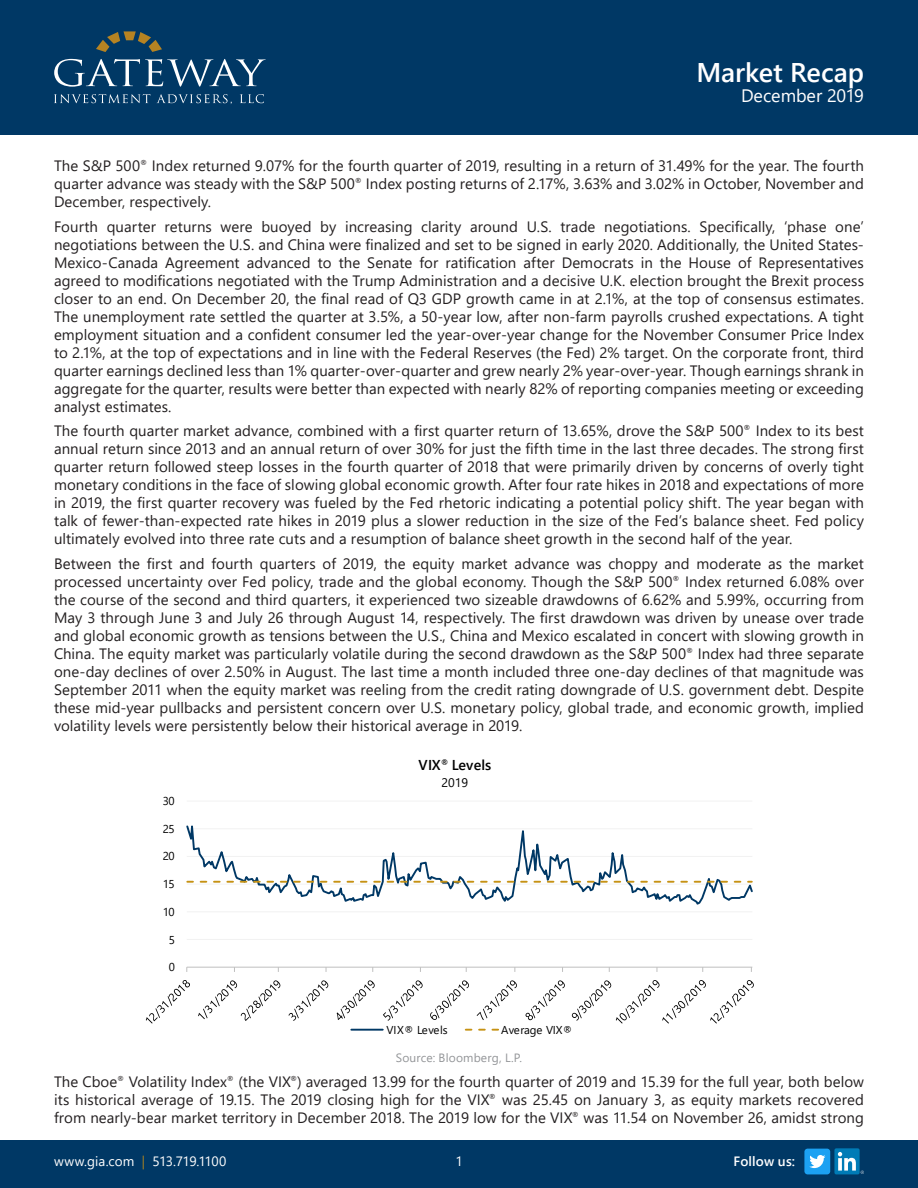
<style>
.page{position:relative;width:918px;height:1188px;background:#fff}
.page>*{position:absolute;margin:0;border:0;box-sizing:border-box;transform-origin:0 0}
.t1{font:600 27px "Segoe UI";letter-spacing:-.005em;color:#fff}
.t2{font:18px "Segoe UI";letter-spacing:-.005em;color:#fff}
.t3{font:15px/18px "Segoe UI";letter-spacing:.005em;color:#231f20;text-align:justify}
.t4{font:600 14.25px "Segoe UI";color:#000}
.t5{font:13.5px "Segoe UI";color:#fff}
.t6{font:600 13.5px "Segoe UI";letter-spacing:.01em;color:#fff}
.t7{font:12.45px "Segoe UI";color:#000}
.t8{font:12px "Segoe UI";letter-spacing:.015em;color:#939598}
.t9{font:11.4px "Segoe UI";letter-spacing:-.025em;color:#000}
.t10{font:11.4px "Segoe UI";letter-spacing:.01em;color:#000}
.s1{color:#ae841f}
</style>
<div class="page">
<div style="left:0;top:1140px;width:918px;height:48px;background:#003865"></div>
<div style="left:0;top:0;width:918px;height:135px;background:#003865"></div>
<svg style="left:54px;top:59px;width:212px;height:28px"></svg>
<svg style="left:96px;top:31px;width:66px;height:21px"></svg>
<svg style="left:54px;top:94px;width:96px;height:9px"></svg>
<svg style="left:157px;top:94px;width:75px;height:10px"></svg>
<svg style="left:240px;top:94px;width:24px;height:9px"></svg>
<div style="left:834px;top:1148px;width:26px;height:26px;background:#007bb6;border-radius:2px"></div>
<svg style="left:838px;top:1152px;width:26px;height:22px"></svg>
<div style="left:804px;top:1149px;width:26px;height:25px;background:#1ca1f2;border-radius:3px"></div>
<svg style="left:809px;top:1155px;width:16px;height:13px"></svg>
<hr style="left:187px;top:939px;width:565px;height:1px;background:#f2f2f2">
<hr style="left:187px;top:911px;width:565px;height:1px;background:#f2f2f2">
<hr style="left:187px;top:801px;width:565px;height:1px;background:#f2f2f2">
<hr style="left:187px;top:967px;width:565px;height:1px;background:#bfbfbf">
<svg style="left:186px;top:825px;width:567px;height:80px"></svg>
<svg style="left:187px;top:881px;width:565px;height:2px"></svg>
<svg style="left:146px;top:980px;width:608px;height:51px"></svg>
<p class="t1" style="left:697px;top:47px;width:169px">Market Recap</p>
<p class="t2" style="left:741px;top:79px;width:124px">December 2019</p>
<p class="t3" style="left:54px;top:155px;width:812px">The S&amp;P 500<sup>®</sup> Index returned 9.07% for the fourth quarter of 2019, resulting in a return of 31.49% for the year. The fourth quarter advance was steady with the S&amp;P 500<sup>®</sup> Index posting returns of 2.17%, 3.63% and 3.02% in October, November and December, respectively.</p>
<p class="t3" style="left:54px;top:216px;width:812px">Fourth quarter returns were buoyed by increasing clarity around U.S. trade negotiations. Specifically, ‘phase one’ negotiations between the U.S. and China were finalized and set to be signed in early 2020. Additionally, the United States-Mexico-Canada Agreement advanced to the Senate for ratification after Democrats in the House of Representatives agreed to modifications negotiated with the Trump Administration and a decisive U.K. election brought the Brexit process closer to an end. On December 20, the final read of Q3 GDP growth came in at 2.1%, at the top of consensus estimates.<br>The unemployment rate settled the quarter at 3.5%, a 50-year low, after non-farm payrolls crushed expectations. A tight employment situation and a confident consumer led the year-over-year change for the November Consumer Price Index to 2.1%, at the top of expectations and in line with the Federal Reserves (the Fed) 2% target. On the corporate front, third quarter earnings declined less than 1% quarter-over-quarter and grew nearly 2% year-over-year. Though earnings shrank in aggregate for the quarter, results were better than expected with nearly 82% of reporting companies meeting or exceeding analyst estimates.</p>
<p class="t3" style="left:54px;top:421px;width:812px">The fourth quarter market advance, combined with a first quarter return of 13.65%, drove the S&amp;P 500<sup>®</sup> Index to its best annual return since 2013 and an annual return of over 30% for just the fifth time in the last three decades. The strong first quarter return followed steep losses in the fourth quarter of 2018 that were primarily driven by concerns of overly tight monetary conditions in the face of slowing global economic growth. After four rate hikes in 2018 and expectations of more in 2019, the first quarter recovery was fueled by the Fed rhetoric indicating a potential policy shift. The year began with talk of fewer-than-expected rate hikes in 2019 plus a slower reduction in the size of the Fed’s balance sheet. Fed policy ultimately evolved into three rate cuts and a resumption of balance sheet growth in the second half of the year.</p>
<p class="t3" style="left:54px;top:553px;width:812px">Between the first and fourth quarters of 2019, the equity market advance was choppy and moderate as the market processed uncertainty over Fed policy, trade and the global economy. Though the S&amp;P 500<sup>®</sup> Index returned 6.08% over the course of the second and third quarters, it experienced two sizeable drawdowns of 6.62% and 5.99%, occurring from May 3 through June 3 and July 26 through August 14, respectively. The first drawdown was driven by unease over trade and global economic growth as tensions between the U.S., China and Mexico escalated in concert with slowing growth in China. The equity market was particularly volatile during the second drawdown as the S&amp;P 500<sup>®</sup> Index had three separate one-day declines of over 2.50% in August. The last time a month included three one-day declines of that magnitude was September 2011 when the equity market was reeling from the credit rating downgrade of U.S. government debt. Despite these mid-year pullbacks and persistent concern over U.S. monetary policy, global trade, and economic growth, implied volatility levels were persistently below their historical average in 2019.</p>
<p class="t9" style="left:163px;top:790px;width:13px">30</p>
<p class="t9" style="left:163px;top:818px;width:13px">25</p>
<p class="t9" style="left:163px;top:846px;width:13px">20</p>
<p class="t9" style="left:163px;top:873px;width:13px">15</p>
<p class="t9" style="left:163px;top:901px;width:13px">10</p>
<p class="t9" style="left:169px;top:929px;width:8px">5</p>
<p class="t9" style="left:169px;top:957px;width:8px">0</p>
<p class="t4" style="left:418px;top:751px;width:74px">VIX<sup>®</sup> Levels</p>
<p class="t7" style="left:441px;top:771px;width:28px">2019</p>
<p class="t10" style="left:387px;top:1019px;width:63px">VIX® Levels</p>
<p class="t9" style="left:501px;top:1019px;width:73px">Average VIX®</p>
<p class="t8" style="left:396px;top:1046px;width:128px">Source: Bloomberg, L.P.</p>
<p class="t3" style="left:54px;top:1071px;width:812px">The Cboe<sup>®</sup> Volatility Index<sup>®</sup> (the VIX<sup>®</sup>) averaged 13.99 for the fourth quarter of 2019 and 15.39 for the full year, both below its historical average of 19.15. The 2019 closing high for the VIX<sup>®</sup> was 25.45 on January 3, as equity markets recovered from nearly-bear market territory in December 2018. The 2019 low for the VIX<sup>®</sup> was 11.54 on November 26, amidst strong</p>
<p class="t5" style="left:54px;top:1149px;width:174px">www.gia.com <span class="s1">|</span> 513.719.1100</p>
<p class="t6" style="left:734px;top:1149px;width:63px">Follow us:</p>
<p class="t5" style="left:455px;top:1148px;width:9px">1</p>
</div>
